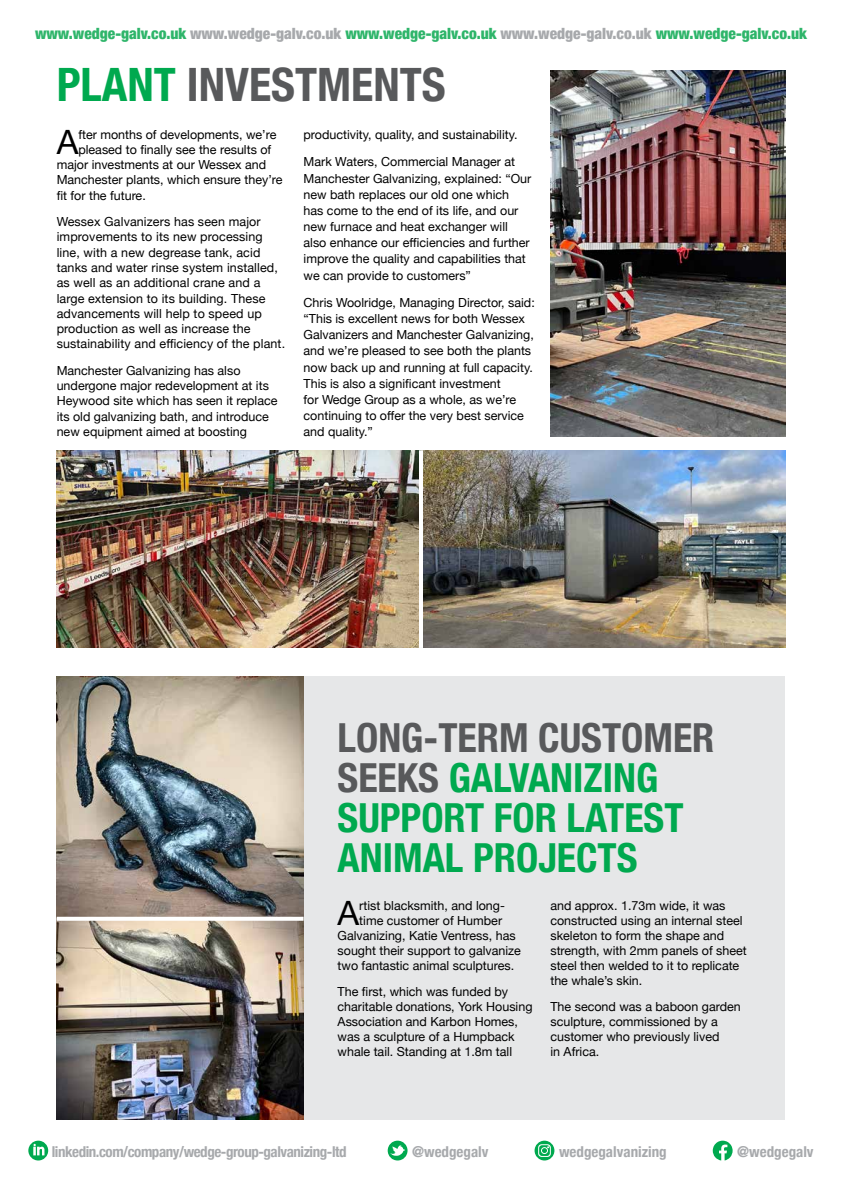
<style>
.page{position:relative;width:842px;height:1191px;background:#fff}
.page>*{position:absolute;margin:0;border:0;box-sizing:border-box;transform-origin:0 0}
.t1{font:700 condensed 46px "Helvetica Neue";color:#58595b}
.t2{font:700 condensed 40px/40px "Helvetica Neue";color:#00a94f}
.t3{font:33.5px "Helvetica Neue";color:#000}
.t4{font:900 condensed 15.5px "Helvetica Neue";color:#2eb56a}
.t5{font:700 condensed 15px "Helvetica Neue";letter-spacing:-.03em;color:#a7a9ac}
.t6{font:700 condensed 15px "Helvetica Neue";color:#a7a9ac}
.t7{font:12.5px/15px "Helvetica Neue";color:#000}
.s1{color:#a7a9ac}
.s2{color:#00a94f}
.s3{color:#58595b}
</style>
<div class="page">
<svg style="left:28px;top:1140px;width:20px;height:20px"></svg>
<svg style="left:388px;top:1140px;width:19px;height:20px"></svg>
<svg style="left:535px;top:1140px;width:19px;height:20px"></svg>
<svg style="left:713px;top:1140px;width:20px;height:20px"></svg>
<img style="left:57px;top:450px;width:728px;height:198px">
<img style="left:550px;top:71px;width:235px;height:365px">
<hr style="left:419px;top:450px;width:4px;height:198px;background:#fff">
<div style="left:304px;top:676px;width:481px;height:443px;background:#e6e7e8"></div>
<img style="left:57px;top:676px;width:247px;height:443px">
<svg style="left:57px;top:916px;width:247px;height:4px"></svg>
<p class="t4" style="left:35px;top:21px;width:773px">www.wedge-galv.co.uk <span class="s1">www.wedge-galv.co.uk</span> www.wedge-galv.co.uk <span class="s1">www.wedge-galv.co.uk</span> www.wedge-galv.co.uk</p>
<h1 class="t1" style="left:57px;top:46px;width:391px"><span class="s2">PLANT</span> INVESTMENTS</h1>
<h3 class="t3" style="left:57px;top:118px;width:23px">A</h3>
<p class="t7" style="left:78px;top:128px;width:199px">fter months of developments, we’re</p>
<p class="t7" style="left:304px;top:121px;width:215px;line-height:27.5px">productivity, quality, and sustainability.<br>Mark Waters, Commercial Manager at</p>
<p class="t7" style="left:304px;top:171px;width:229px;line-height:16.1px">Manchester Galvanizing, explained: “Our new bath replaces our old one which has come to the end of its life, and our new furnace and heat exchanger will also enhance our efficiencies and further improve the quality and capabilities that we can provide to customers”</p>
<p class="t7" style="left:304px;top:295px;width:233px;line-height:16.2px">Chris Woolridge, Managing Director, said: “This is excellent news for both Wessex Galvanizers and Manchester Galvanizing, and we’re pleased to see both the plants now back up and running at full capacity.<br>This is also a significant investment<br>for Wedge Group as a whole, as we’re continuing to offer the very best service and quality.”</p>
<p class="t7" style="left:78px;top:143px;width:194px">pleased to finally see the results of</p>
<p class="t7" style="left:57px;top:158px;width:211px">major investments at our Wessex and</p>
<p class="t7" style="left:57px;top:173px;width:227px">Manchester plants, which ensure they’re</p>
<p class="t7" style="left:57px;top:188px;width:91px">fit for the future.</p>
<p class="t7" style="left:57px;top:215px;width:230px">Wessex Galvanizers has seen major improvements to its new processing line, with a new degrease tank, acid tanks and water rinse system installed, as well as an additional crane and a large extension to its building. These advancements will help to speed up production as well as increase the sustainability and efficiency of the plant.</p>
<p class="t7" style="left:57px;top:363px;width:222px">Manchester Galvanizing has also undergone major redevelopment at its Heywood site which has seen it replace its old galvanizing bath, and introduce new equipment aimed at boosting</p>
<h2 class="t2" style="left:338px;top:715px;width:378px"><span class="s3">LONG-TERM CUSTOMER<br>SEEKS</span> GALVANIZING<br>SUPPORT FOR LATEST<br>ANIMAL PROJECTS</h2>
<h3 class="t3" style="left:338px;top:888px;width:23px">A</h3>
<p class="t7" style="left:338px;top:898px;width:185px;text-align:center">rtist blacksmith, and long-<br>time customer of Humber<br>Galvanizing, Katie Ventress, has sought their support to galvanize two fantastic animal sculptures.</p>
<p class="t7" style="left:338px;top:985px;width:196px">The first, which was funded by charitable donations, York Housing<br>Association and Karbon Homes, was a sculpture of a Humpback whale tail. Standing at 1.8m tall</p>
<p class="t7" style="left:550px;top:898px;width:198px">and approx. 1.73m wide, it was constructed using an internal steel skeleton to form the shape and strength, with 2mm panels of sheet steel then welded to it to replicate the whale’s skin.</p>
<p class="t7" style="left:550px;top:1000px;width:192px">The second was a baboon garden sculpture, commissioned by a customer who previously lived<br>in Africa.</p>
<p class="t5" style="left:52px;top:1138px;width:296px">linkedin.com/company/wedge-group-galvanizing-ltd</p>
<p class="t6" style="left:412px;top:1138px;width:78px">@wedgegalv</p>
<p class="t6" style="left:559px;top:1138px;width:109px">wedgegalvanizing</p>
<p class="t6" style="left:737px;top:1138px;width:78px">@wedgegalv</p>
</div>
